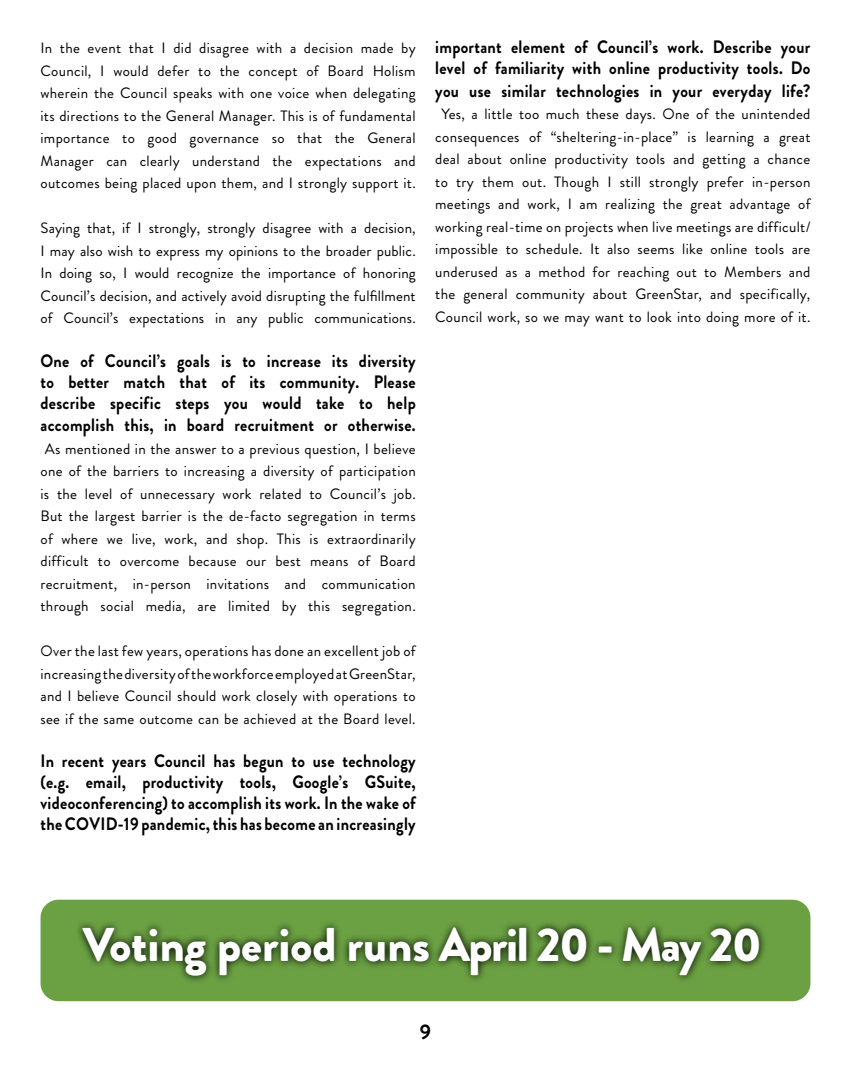
<style>
.page{position:relative;width:851px;height:1080px;background:#fff}
.page>*{position:absolute;margin:0;border:0;box-sizing:border-box;transform-origin:0 0}
.t1{font:900 47.25px "Brandon Grotesque";color:#fff}
.t2{font:700 21px "Brandon Grotesque";color:#000}
.t3{font:700 18px/21.5px "Brandon Grotesque";letter-spacing:.02em;color:#000;text-align:justify;scale:.9 1}
.t4{font:15px/22.5px "Brandon Grotesque";letter-spacing:.02em;color:#000;text-align:justify}
</style>
<div class="page">
<div style="left:40px;top:900px;width:770px;height:101px;background:#6ba143;border-radius:18px"></div>
<svg style="left:78px;top:923px;width:687px;height:59px"></svg>
<p class="t4" style="left:40px;top:37px;width:377px">In the event that I did disagree with a decision made by Council, I would defer to the concept of Board Holism wherein the Council speaks with one voice when delegating its directions to the General Manager. This is of fundamental importance to good governance so that the General Manager can clearly understand the expectations and outcomes being placed upon them, and I strongly support it.</p>
<p class="t4" style="left:40px;top:217px;width:377px">Saying that, if I strongly, strongly disagree with a decision, I may also wish to express my opinions to the broader public.<br>In doing so, I would recognize the importance of honoring Council’s decision, and actively avoid disrupting the fulfillment of Council’s expectations in any public communications.</p>
<p class="t3" style="left:40px;top:350px;width:418px">One of Council’s goals is to increase its diversity to better match that of its community. Please describe specific steps you would take to help accomplish this, in board recruitment or otherwise.</p>
<p class="t4" style="left:40px;top:438px;width:377px">As mentioned in the answer to a previous question, I believe one of the barriers to increasing a diversity of participation is the level of unnecessary work related to Council’s job.<br>But the largest barrier is the de-facto segregation in terms of where we live, work, and shop. This is extraordinarily difficult to overcome because our best means of Board recruitment, in-person invitations and communication through social media, are limited by this segregation.</p>
<p class="t4" style="left:40px;top:640px;width:377px">Over the last few years, operations has done an excellent job of increasing the diversity of the workforce employed at GreenStar, and I believe Council should work closely with operations to see if the same outcome can be achieved at the Board level.</p>
<p class="t3" style="left:40px;top:751px;width:418px;line-height:21px">In recent years Council has begun to use technology (e.g. email, productivity tools, Google’s GSuite, videoconferencing) to accomplish its work. In the wake of the COVID-19 pandemic, this has become an increasingly</p>
<p class="t3" style="left:435px;top:36px;width:418px">important element of Council’s work. Describe your level of familiarity with online productivity tools. Do you use similar technologies in your everyday life?</p>
<p class="t4" style="left:435px;top:103px;width:377px;text-align:center">Yes, a little too much these days. One of the unintended consequences of “sheltering-in-place” is learning a great deal about online productivity tools and getting a chance to try them out. Though I still strongly prefer in-person meetings and work, I am realizing the great advantage of working real-time on projects when live meetings are difficult/ impossible to schedule. It also seems like online tools are underused as a method for reaching out to Members and the general community about GreenStar, and specifically, Council work, so we may want to look into doing more of it.</p>
<h1 class="t1" style="left:83px;top:911px;width:680px">Voting period runs April 20 - May 20</h1>
<h2 class="t2" style="left:420px;top:1017px;width:13px">9</h2>
</div>
